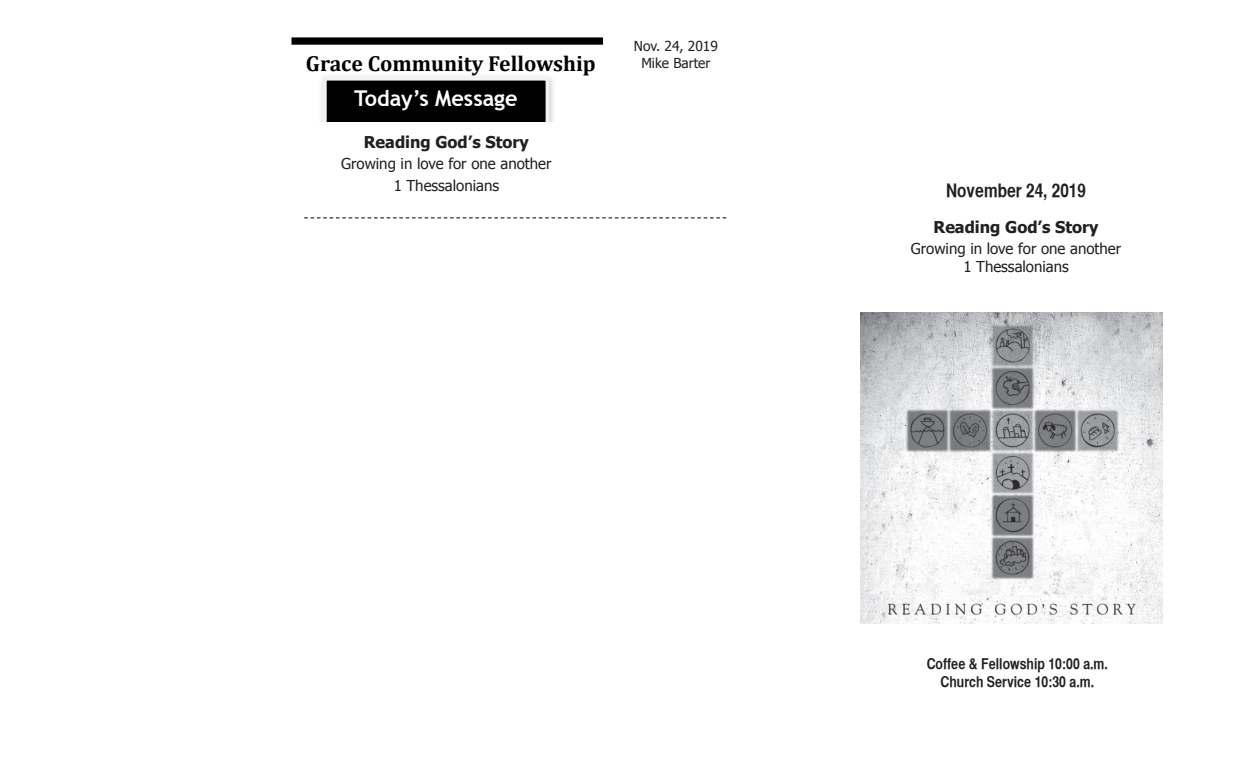
<style>
.page{position:relative;width:1260px;height:765px;background:#fff}
.page>*{position:absolute;margin:0;border:0;box-sizing:border-box;transform-origin:0 0}
.t1{font:700 21.75px "Cambria";color:#000}
.t2{font:700 21.75px "Trebuchet MS";color:#fff}
.t3{font:18.75px "Helvetica CY Bold";color:#231f20}
.t4{font:700 16.25px "Tahoma";color:#231f20}
.t5{font:15.75px "Tahoma";color:#000}
.t6{font:700 15.75px "Tahoma";color:#000}
.t7{font:15px/18px "Tahoma";color:#231f20;text-align:center}
.t8{font:15px "Helvetica CY Bold";color:#231f20}
.t9{font:14.5px/17px "Trebuchet MS";color:#000}
.t10{font:13.75px "Tahoma";color:#231f20}
</style>
<div class="page">
<div style="left:325px;top:79px;width:222px;height:55px;background:#000"></div>
<div style="left:323px;top:77px;width:226px;height:59px;border:4px solid #f2f2f2"></div>
<div style="left:292px;top:37px;width:311px;height:8px;background:#000"></div>
<div style="left:304px;top:123px;width:423px;height:99px;background:#fff"></div>
<svg style="left:304px;top:217px;width:423px;height:1px"></svg>
<img style="left:860px;top:313px;width:302px;height:311px">
<p class="t10" style="left:634px;top:37px;width:86px">Nov. 24, 2019</p>
<p class="t10" style="left:641px;top:53px;width:71px">Mike Barter</p>
<h1 class="t1" style="left:306px;top:51px;width:291px">Grace Community Fellowship</h1>
<p class="t9" style="left:634px;top:45px;width:86px">June 4, 2017<br>Adam Utecht</p>
<h1 class="t2" style="left:354px;top:85px;width:165px">Today’s Message</h1>
<p class="t6" style="left:366px;top:126px;width:140px">Seeking the LOST</p>
<p class="t5" style="left:338px;top:146px;width:193px">“The product of the gospel”</p>
<p class="t4" style="left:364px;top:130px;width:167px">Reading God’s Story</p>
<p class="t7" style="left:341px;top:151px;width:212px;line-height:22.5px">Growing in love for one another<br>1 Thessalonians</p>
<p class="t3" style="left:946px;top:178px;width:141px">November 24, 2019</p>
<p class="t4" style="left:934px;top:216px;width:167px">Reading God’s Story</p>
<p class="t7" style="left:911px;top:239px;width:212px">Growing in love for one another<br>1 Thessalonians</p>
<p class="t8" style="left:927px;top:655px;width:183px">Coffee &amp; Fellowship 10:00 a.m.</p>
<p class="t8" style="left:941px;top:673px;width:155px">Church Service 10:30 a.m.</p>
</div>
